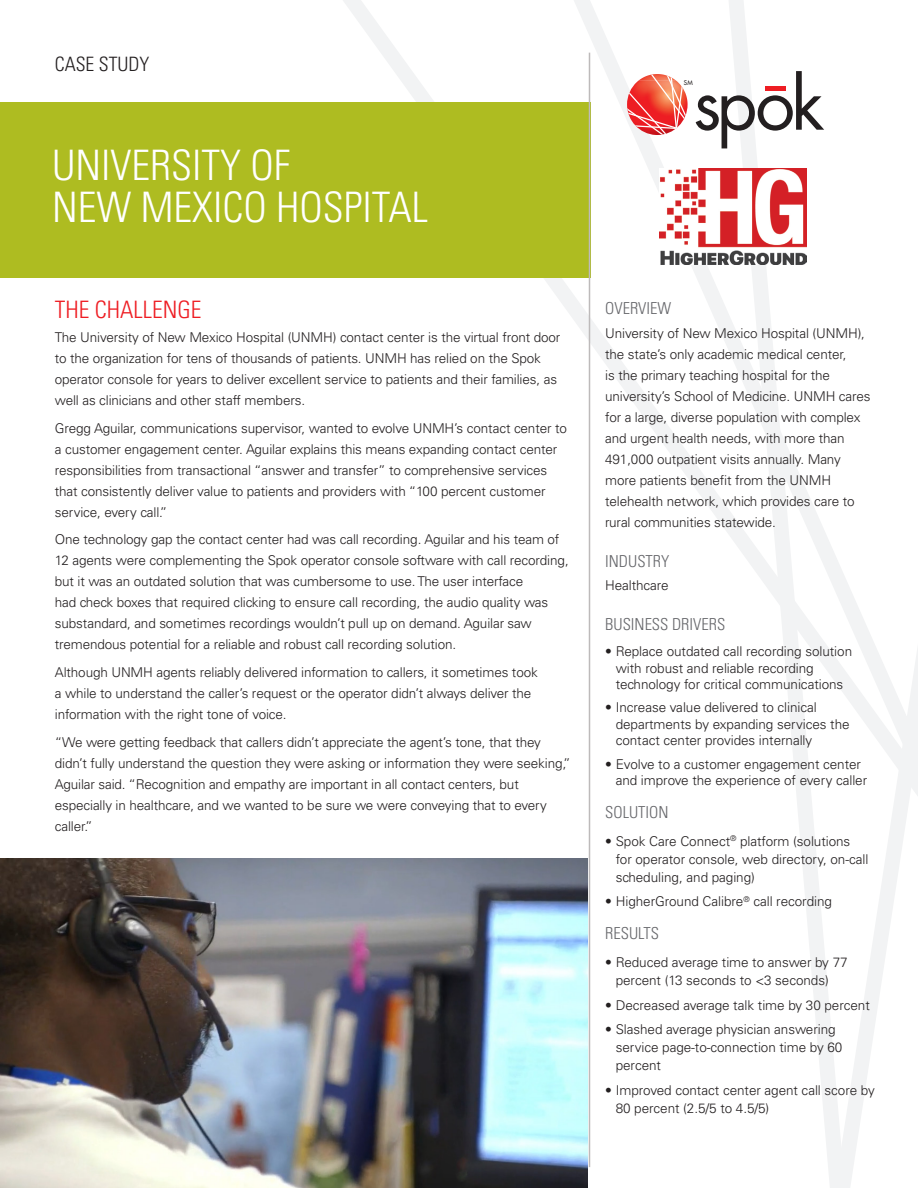
<style>
.page{position:relative;width:918px;height:1188px;background:#fff}
.page>*{position:absolute;margin:0;border:0;box-sizing:border-box;transform-origin:0 0}
.Green_Box_HEADER{font:300 condensed 42px/42px "Univers LT Std";color:#fff}
.Subhead_RED{font:300 condensed 24px "Univers LT Std";color:#ee1d23}
.Document_Title{font:300 condensed 19.8px "Univers LT Std";color:#231f20}
.Right_Column_Header{font:300 condensed 16.5px "Univers LT Std";color:#66676b}
.BODY_Copy{font:300 13.5px/21px "Univers LT Std";letter-spacing:-.01em;color:#231f20}
.Right_Column_Body_Co{font:300 13.5px/21px "Univers LT Std";letter-spacing:-.01em;color:#231f20}
.t1{font:500 6.3px "Futura Std";color:#231f20}
</style>
<div class="page">
<svg style="left:546px;top:0;width:172px;height:1167px"></svg>
<svg style="left:718px;top:0;width:80px;height:806px"></svg>
<svg style="left:798px;top:168px;width:120px;height:1020px"></svg>
<svg style="left:696px;top:71px;width:128px;height:77px"></svg>
<div style="left:765px;top:86px;width:20px;height:5px;background:#ee1d23"></div>
<svg style="left:627px;top:74px;width:61px;height:61px"></svg>
<div style="left:0;top:102px;width:590px;height:175px;background:#aebc21"></div>
<hr style="left:589px;top:53px;width:1px;height:1114px;background:#bdbaba">
<img style="left:0;top:859px;width:588px;height:329px">
<img style="left:659px;top:168px;width:147px;height:97px">
<p class="Document_Title" style="left:55px;top:52px;width:96px">CASE STUDY</p>
<p class="Green_Box_HEADER" style="left:52px;top:144px;width:377px">UNIVERSITY OF<br>NEW MEXICO HOSPITAL</p>
<p class="Subhead_RED" style="left:55px;top:295px;width:148px">THE CHALLENGE</p>
<p class="BODY_Copy" style="left:55px;top:327px;width:507px">The University of New Mexico Hospital (UNMH) contact center is the virtual front door to the organization for tens of thousands of patients. UNMH has relied on the Spok operator console for years to deliver excellent service to patients and their families, as well as clinicians and other staff members.</p>
<p class="BODY_Copy" style="left:55px;top:417px;width:514px">Gregg Aguilar, communications supervisor, wanted to evolve UNMH’s contact center to a customer engagement center. Aguilar explains this means expanding contact center responsibilities from transactional “answer and transfer” to comprehensive services that consistently deliver value to patients and providers with “100 percent customer service, every call.”</p>
<p class="BODY_Copy" style="left:55px;top:529px;width:516px">One technology gap the contact center had was call recording. Aguilar and his team of 12 agents were complementing the Spok operator console software with call recording, but it was an outdated solution that was cumbersome to use. The user interface<br>had check boxes that required clicking to ensure call recording, the audio quality was substandard, and sometimes recordings wouldn’t pull up on demand. Aguilar saw tremendous potential for a reliable and robust call recording solution.</p>
<p class="BODY_Copy" style="left:55px;top:662px;width:485px">Although UNMH agents reliably delivered information to callers, it sometimes took a while to understand the caller’s request or the operator didn’t always deliver the information with the right tone of voice.</p>
<p class="BODY_Copy" style="left:55px;top:732px;width:517px">“We were getting feedback that callers didn’t appreciate the agent’s tone, that they didn’t fully understand the question they were asking or information they were seeking,” Aguilar said. “Recognition and empathy are important in all contact centers, but especially in healthcare, and we wanted to be sure we were conveying that to every caller.”</p>
<p class="t1" style="left:684px;top:79px;width:10px">SM</p>
<p class="Right_Column_Header" style="left:605px;top:299px;width:67px">OVERVIEW</p>
<p class="Right_Column_Body_Co" style="left:605px;top:323px;width:267px">University of New Mexico Hospital (UNMH), the state’s only academic medical center,<br>is the primary teaching hospital for the university’s School of Medicine. UNMH cares for a large, diverse population with complex and urgent health needs, with more than 491,000 outpatient visits annually. Many more patients benefit from the UNMH telehealth network, which provides care to rural communities statewide.</p>
<p class="Right_Column_Header" style="left:605px;top:551px;width:66px">INDUSTRY</p>
<p class="Right_Column_Body_Co" style="left:605px;top:575px;width:65px">Healthcare</p>
<p class="Right_Column_Header" style="left:605px;top:615px;width:122px">BUSINESS DRIVERS</p>
<p class="BODY_Copy" style="left:616px;top:643px;width:238px;line-height:16.5px;text-indent:-10px">• Replace outdated call recording solution with robust and reliable recording technology for critical communications</p>
<p class="BODY_Copy" style="left:616px;top:699px;width:235px;line-height:16.5px;text-indent:-10px">• Increase value delivered to clinical departments by expanding services the contact center provides internally</p>
<p class="BODY_Copy" style="left:616px;top:756px;width:253px;line-height:16.5px;text-indent:-10px">• Evolve to a customer engagement center and improve the experience of every caller</p>
<p class="Right_Column_Header" style="left:605px;top:802px;width:65px">SOLUTION</p>
<p class="BODY_Copy" style="left:616px;top:832px;width:254px;line-height:18px;text-indent:-10px">• Spok Care Connect<sup>®</sup> platform (solutions for operator console, web directory, on-call scheduling, and paging)</p>
<p class="BODY_Copy" style="left:605px;top:891px;width:228px">• HigherGround Calibre<sup>®</sup> call recording</p>
<p class="Right_Column_Header" style="left:605px;top:924px;width:55px">RESULTS</p>
<p class="BODY_Copy" style="left:616px;top:953px;width:233px;line-height:18px;text-indent:-10px">• Reduced average time to answer by 77 percent (13 seconds to &lt;3 seconds)</p>
<p class="BODY_Copy" style="left:605px;top:994px;width:266px">• Decreased average talk time by 30 percent</p>
<p class="BODY_Copy" style="left:616px;top:1021px;width:228px;line-height:18px;text-indent:-10px">• Slashed average physician answering service page-to-connection time by 60 percent</p>
<p class="BODY_Copy" style="left:616px;top:1081px;width:261px;line-height:18px;text-indent:-10px">• Improved contact center agent call score by<br>80 percent (2.5/5 to 4.5/5)</p>
</div>
